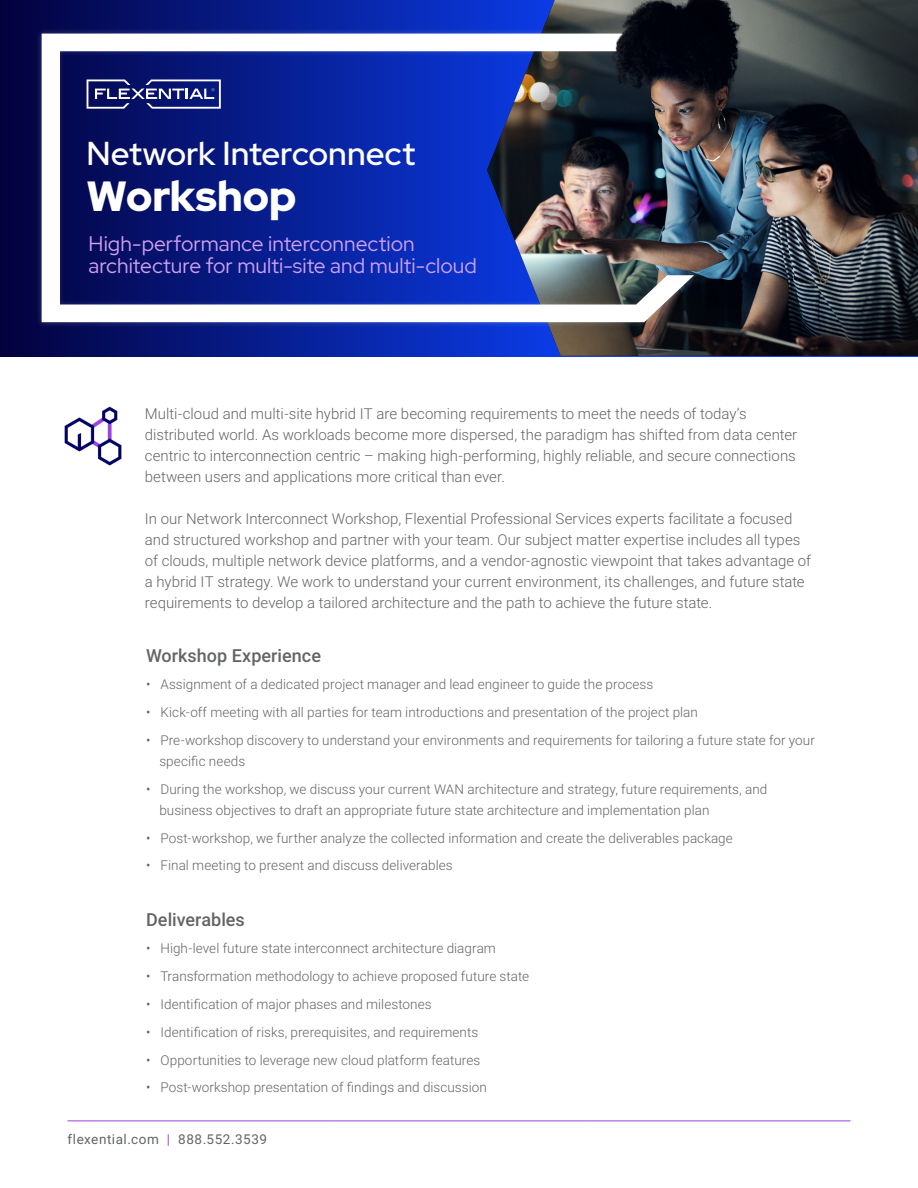
<style>
.page{position:relative;width:918px;height:1188px;background:#fff}
.page>*{position:absolute;margin:0;border:0;box-sizing:border-box;transform-origin:0 0}
.t1{font:900 42px "Red Hat Display";color:#fff}
.t2{font:500 33px "Red Hat Display";color:#fff}
.t3{font:21px/22.5px "Red Hat Display";color:#cea0f1}
.t4{font:500 18px "Roboto";color:#636466}
.t5{font:300 15px/21px "Roboto";color:#636466}
.t6{font:300 13.5px/21px "Roboto";letter-spacing:.005em;color:#636466}
.t7{font:13.5px "Roboto";letter-spacing:.04em;color:#636466}
.s1{color:#9d42e4}
</style>
<div class="page">
<hr style="left:585px;top:1120px;width:266px;height:1px;background:#9d42e4">
<hr style="left:333px;top:1120px;width:252px;height:1px;background:#9d42e4">
<hr style="left:68px;top:1120px;width:265px;height:1px;background:#9d42e4">
<svg style="left:0;top:0;width:487px;height:356px;background:#051372"></svg>
<img style="left:64px;top:406px;width:58px;height:60px">
<img style="left:487px;top:0;width:431px;height:356px">
<div style="left:36px;top:27px;width:663px;height:301px;background:#fff;opacity:.2"></div>
<img style="left:42px;top:34px;width:652px;height:288px">
<img style="left:601px;top:0;width:169px;height:168px">
<svg style="left:87px;top:80px;width:134px;height:29px"></svg>
<h2 class="t2" style="left:87px;top:132px;width:330px">Network Interconnect</h2>
<h1 class="t1" style="left:87px;top:169px;width:211px">Workshop</h1>
<h3 class="t3" style="left:89px;top:232px;width:390px">High-performance interconnection architecture for multi-site and multi-cloud</h3>
<p class="t5" style="left:145px;top:403px;width:654px">Multi-cloud and multi-site hybrid IT are becoming requirements to meet the needs of today’s distributed world. As workloads become more dispersed, the paradigm has shifted from data center centric to interconnection centric – making high-performing, highly reliable, and secure connections between users and applications more critical than ever.</p>
<p class="t5" style="left:145px;top:508px;width:668px">In our Network Interconnect Workshop, Flexential Professional Services experts facilitate a focused and structured workshop and partner with your team. Our subject matter expertise includes all types of clouds, multiple network device platforms, and a vendor-agnostic viewpoint that takes advantage of a hybrid IT strategy. We work to understand your current environment, its challenges, and future state requirements to develop a tailored architecture and the path to achieve the future state.</p>
<h3 class="t4" style="left:146px;top:643px;width:176px">Workshop Experience</h3>
<p class="t6" style="left:146px;top:674px;width:509px">• Assignment of a dedicated project manager and lead engineer to guide the process</p>
<p class="t6" style="left:146px;top:701px;width:553px">• Kick-off meeting with all parties for team introductions and presentation of the project plan</p>
<p class="t6" style="left:159px;top:729px;width:657px;text-indent:-13px">• Pre-workshop discovery to understand your environments and requirements for tailoring a future state for your specific needs</p>
<p class="t6" style="left:159px;top:778px;width:610px;text-indent:-13px">• During the workshop, we discuss your current WAN architecture and strategy, future requirements, and business objectives to draft an appropriate future state architecture and implementation plan</p>
<p class="t6" style="left:146px;top:827px;width:588px">• Post-workshop, we further analyze the collected information and create the deliverables package</p>
<p class="t6" style="left:146px;top:854px;width:308px">• Final meeting to present and discuss deliverables</p>
<h3 class="t4" style="left:146px;top:907px;width:100px">Deliverables</h3>
<p class="t6" style="left:146px;top:938px;width:351px">• High-level future state interconnect architecture diagram</p>
<p class="t6" style="left:146px;top:965px;width:384px">• Transformation methodology to achieve proposed future state</p>
<p class="t6" style="left:146px;top:993px;width:287px">• Identification of major phases and milestones</p>
<p class="t6" style="left:146px;top:1021px;width:333px">• Identification of risks, prerequisites, and requirements</p>
<p class="t6" style="left:146px;top:1049px;width:335px">• Opportunities to leverage new cloud platform features</p>
<p class="t6" style="left:146px;top:1076px;width:342px">• Post-workshop presentation of findings and discussion</p>
<p class="t7" style="left:68px;top:1129px;width:201px">flexential.com <span class="s1">|</span> 888.552.3539</p>
</div>
